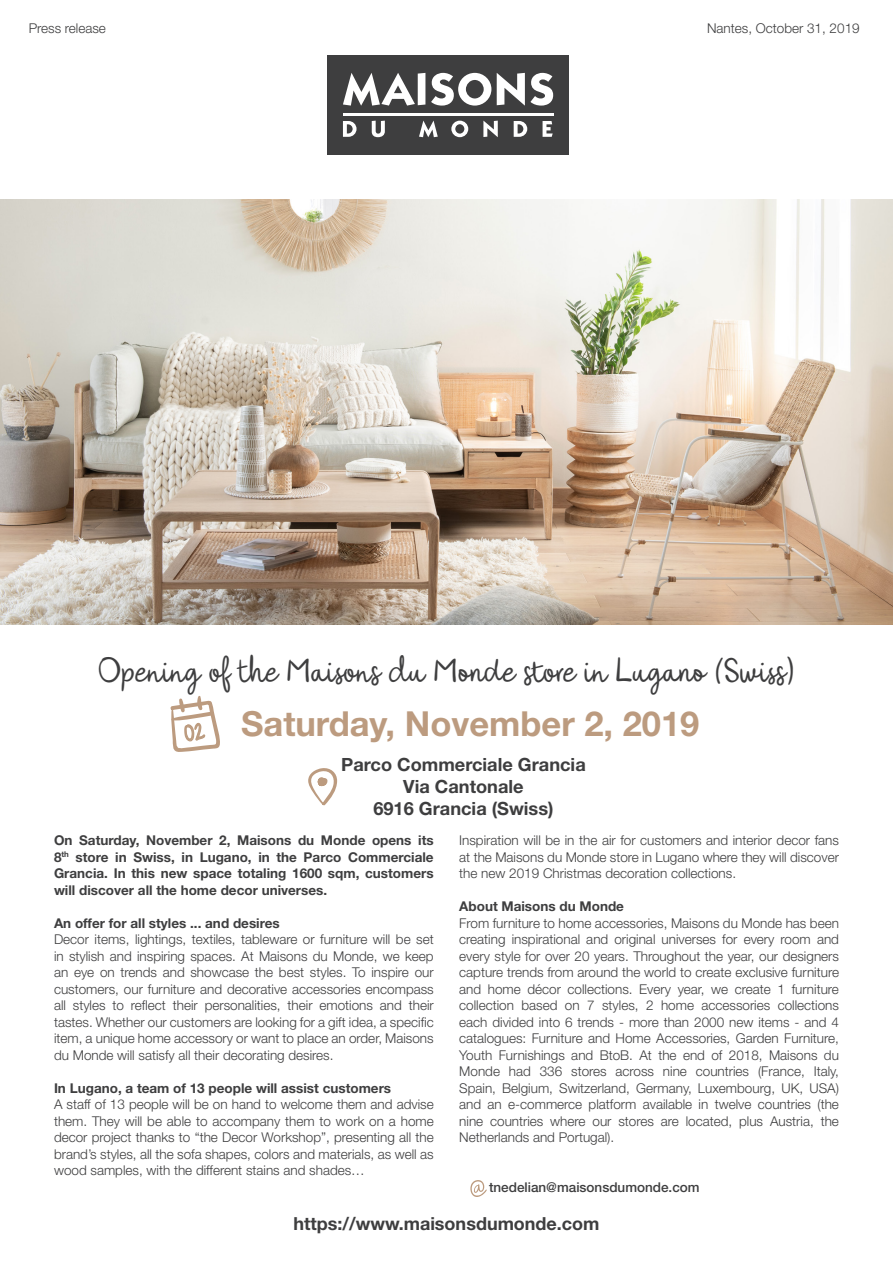
<style>
.page{position:relative;width:893px;height:1263px;background:#fff}
.page>*{position:absolute;margin:0;border:0;box-sizing:border-box;transform-origin:0 0}
.t1{font:34.5px "Valentine";color:#3e3e3f}
.t2{font:700 34.5px "Helvetica Neue LT Std";color:#bc9b7f}
.t3{font:700 18.15px "Helvetica Neue LT Std";color:#3e3e3f}
.t4{font:700 18px "Helvetica Neue LT Std";color:#3e3e3f}
.t5{font:300 13.5px/16.5px "Helvetica Neue LT Std";color:#3e3e3f;text-align:justify}
.t6{font:700 13.5px/16.5px "Helvetica Neue LT Std";color:#3e3e3f;text-align:justify}
.t7{font:500 13.5px "Helvetica Neue LT Std";color:#3e3e3f}
</style>
<div class="page">
<svg style="left:308px;top:768px;width:29px;height:38px"></svg>
<svg style="left:470px;top:1180px;width:17px;height:17px"></svg>
<div style="left:327px;top:55px;width:242px;height:100px;background:#3e3e3f"></div>
<hr style="left:343px;top:113px;width:210px;height:3px;background:#fff">
<svg style="left:343px;top:73px;width:82px;height:33px"></svg>
<svg style="left:431px;top:73px;width:60px;height:33px"></svg>
<svg style="left:497px;top:73px;width:56px;height:33px"></svg>
<svg style="left:343px;top:121px;width:14px;height:16px"></svg>
<svg style="left:372px;top:121px;width:13px;height:16px"></svg>
<svg style="left:419px;top:121px;width:19px;height:16px"></svg>
<svg style="left:451px;top:121px;width:17px;height:16px"></svg>
<svg style="left:483px;top:121px;width:15px;height:16px"></svg>
<svg style="left:514px;top:121px;width:13px;height:16px"></svg>
<svg style="left:543px;top:121px;width:10px;height:16px"></svg>
<img style="left:0;top:200px;width:893px;height:424px">
<svg style="left:170px;top:696px;width:50px;height:56px"></svg>
<p class="t5" style="left:29px;top:20px;width:79px">Press release</p>
<p class="t5" style="left:707px;top:20px;width:154px">Nantes, October 31, 2019</p>
<p class="t1" style="left:98px;top:646px;width:699px">Opening of the Maisons du Monde store in Lugano (Swiss)</p>
<p class="t2" style="left:241px;top:702px;width:460px">Saturday, November 2, 2019</p>
<p class="t3" style="left:341px;top:753px;width:246px">Parco Commerciale Grancia</p>
<p class="t3" style="left:403px;top:775px;width:122px">Via Cantonale</p>
<p class="t3" style="left:373px;top:797px;width:182px">6916 Grancia (Swiss)</p>
<p class="t6" style="left:54px;top:832px;width:381px">On Saturday, November 2, Maisons du Monde opens its 8<sup>th</sup> store in Swiss, in Lugano, in the Parco Commerciale Grancia. In this new space totaling 1600 sqm, customers will discover all the home decor universes.</p>
<p class="t6" style="left:54px;top:914px;width:227px">An offer for all styles ... and desires</p>
<p class="t5" style="left:54px;top:931px;width:381px">Decor items, lightings, textiles, tableware or furniture will be set in stylish and inspiring spaces. At Maisons du Monde, we keep an eye on trends and showcase the best styles. To inspire our customers, our furniture and decorative accessories encompass all styles to reflect their personalities, their emotions and their tastes. Whether our customers are looking for a gift idea, a specific item, a unique home accessory or want to place an order, Maisons du Monde will satisfy all their decorating desires.</p>
<p class="t6" style="left:54px;top:1079px;width:339px">In Lugano, a team of 13 people will assist customers</p>
<p class="t5" style="left:54px;top:1096px;width:381px">A staff of 13 people will be on hand to welcome them and advise them. They will be able to accompany them to work on a home decor project thanks to “the Decor Workshop”, presenting all the brand’s styles, all the sofa shapes, colors and materials, as well as wood samples, with the different stains and shades…</p>
<p class="t5" style="left:459px;top:832px;width:381px">Inspiration will be in the air for customers and interior decor fans at the Maisons du Monde store in Lugano where they will discover the new 2019 Christmas decoration collections.</p>
<p class="t6" style="left:459px;top:898px;width:166px">About Maisons du Monde</p>
<p class="t5" style="left:459px;top:914px;width:381px">From furniture to home accessories, Maisons du Monde has been creating inspirational and original universes for every room and every style for over 20 years. Throughout the year, our designers capture trends from around the world to create exclusive furniture and home décor collections. Every year, we create 1 furniture collection based on 7 styles, 2 home accessories collections each divided into 6 trends - more than 2000 new items - and 4 catalogues: Furniture and Home Accessories, Garden Furniture, Youth Furnishings and BtoB. At the end of 2018, Maisons du Monde had 336 stores across nine countries (France, Italy, Spain, Belgium, Switzerland, Germany, Luxembourg, UK, USA) and an e-commerce platform available in twelve countries (the nine countries where our stores are located, plus Austria, the Netherlands and Portugal).</p>
<p class="t7" style="left:489px;top:1179px;width:212px">tnedelian@maisonsdumonde.com</p>
<p class="t4" style="left:293px;top:1212px;width:308px">https://www.maisonsdumonde.com</p>
</div>
